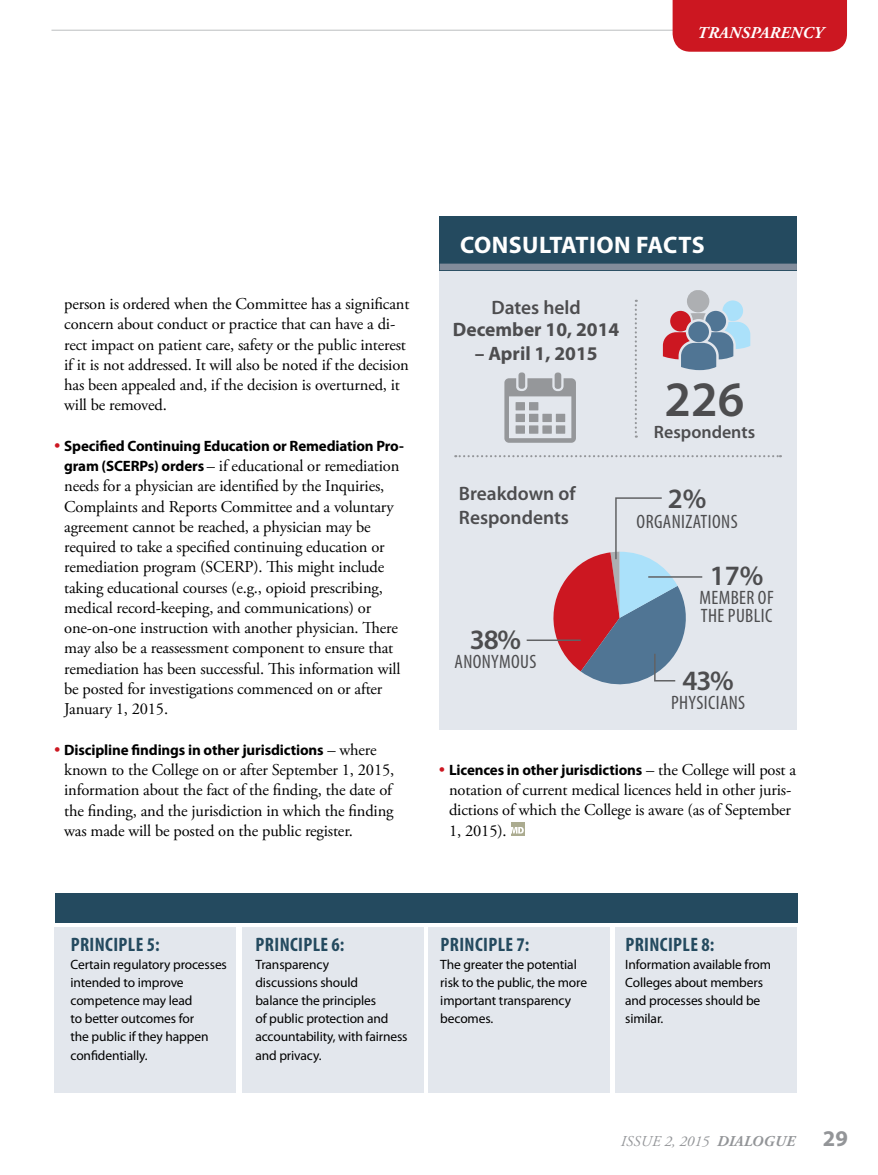
<style>
.page{position:relative;width:878px;height:1175px;background:#fff}
.page>*{position:absolute;margin:0;border:0;box-sizing:border-box;transform-origin:0 0}
.t1{font:600 49.65px "Myriad Pro";color:#4d4d4f}
.t2{font:600 28.05px "Myriad Pro";color:#4d4d4f}
.t3{font:700 24px "Myriad Pro";letter-spacing:.02em;color:#fff}
.t4{font:condensed 19.5px/17.7px "Myriad Pro";letter-spacing:.02em;color:#4d4d4f}
.t5{font:700 condensed 19.5px "Myriad Pro";letter-spacing:.02em;color:#244a5f}
.t6{font:600 19.5px/23.7px "Myriad Pro";color:#4d4d4f}
.t7{font:700 19.5px "Myriad Pro";color:#4d4d4f}
.t8{font:600 17.85px "Myriad Pro";color:#4d4d4f}
.t9{font:16.5px/20.2px "Adobe Garamond Pro";letter-spacing:-.01em;color:#000}
.t10{font:italic 700 16.5px "Adobe Garamond Pro";letter-spacing:.015em;color:#fff}
.t11{font:700 15px "Myriad Pro";letter-spacing:-.01em;color:#000}
.t12{font:italic 15px "Adobe Garamond Pro";letter-spacing:.015em;color:#939598}
.t13{font:13.5px/18px "Myriad Pro";letter-spacing:-.01em;color:#000}
.s1{font-family:"Adobe Garamond Pro";font-weight:400;font-size:16.5px;color:#cc1721}
.s2{font-family:"Myriad Pro";font-weight:700;font-size:15px}
.s3{font-family:"Adobe Garamond Pro";font-weight:400;font-size:16.5px}
.s4{font-weight:700}
.s5{font-family:"Myriad Pro";font-weight:700;font-style:normal;font-size:22.5px}
</style>
<div class="page">
<hr style="left:51px;top:30px;width:770px;height:1px;background:#bcbec0">
<div style="left:439px;top:216px;width:357px;height:513px;background:#e3e7ed"></div>
<div style="left:439px;top:216px;width:357px;height:54px;background:#244a5f"></div>
<div style="left:54px;top:926px;width:182px;height:166px;background:#e3e7ed"></div>
<div style="left:242px;top:926px;width:181px;height:166px;background:#e3e7ed"></div>
<div style="left:428px;top:926px;width:182px;height:166px;background:#e3e7ed"></div>
<div style="left:615px;top:926px;width:181px;height:166px;background:#e3e7ed"></div>
<div style="left:672px;top:0;width:175px;height:52px;background:#cc1721"></div>
<div style="left:55px;top:893px;width:742px;height:29px;background:#244a5f"></div>
<svg style="left:511px;top:822px;width:13px;height:13px"></svg>
<svg style="left:511px;top:827px;width:12px;height:6px"></svg>
<div style="left:439px;top:264px;width:357px;height:6px;background:#828c9b"></div>
<svg style="left:663px;top:290px;width:87px;height:80px"></svg>
<div style="left:688px;top:321px;width:21px;height:21px;background:#507594;border-radius:50%"></div>
<div style="left:554px;top:372px;width:7px;height:17px;background:#95979a;border-radius:3px"></div>
<div style="left:518px;top:372px;width:7px;height:17px;background:#95979a;border-radius:3px"></div>
<svg style="left:504px;top:378px;width:72px;height:65px"></svg>
<div style="left:529px;top:402px;width:9px;height:8px;background:#95979a"></div>
<div style="left:515px;top:402px;width:10px;height:8px;background:#95979a"></div>
<div style="left:556px;top:414px;width:9px;height:8px;background:#95979a"></div>
<div style="left:542px;top:414px;width:10px;height:8px;background:#95979a"></div>
<div style="left:529px;top:414px;width:9px;height:8px;background:#95979a"></div>
<div style="left:515px;top:414px;width:10px;height:8px;background:#95979a"></div>
<div style="left:556px;top:425px;width:9px;height:9px;background:#95979a"></div>
<div style="left:542px;top:425px;width:10px;height:9px;background:#95979a"></div>
<div style="left:529px;top:425px;width:9px;height:9px;background:#95979a"></div>
<div style="left:515px;top:425px;width:10px;height:9px;background:#95979a"></div>
<svg style="left:455px;top:455px;width:326px;height:2px"></svg>
<svg style="left:634px;top:300px;width:3px;height:137px"></svg>
<hr style="left:648px;top:576px;width:54px;height:1px;background:#616264">
<svg style="left:553px;top:497px;width:142px;height:188px"></svg>
<hr style="left:526px;top:639px;width:54px;height:2px;background:#616264">
<p class="t10" style="left:697px;top:23px;width:44px">TRANSPAREN</p>
<p class="t10" style="left:802px;top:23px;width:22px">CY</p>
<h3 class="t3" style="left:460px;top:229px;width:191px">Consultation facts</h3>
<p class="t9" style="left:64px;top:294px;width:347px">person is ordered when the Committee has a significant concern about conduct or practice that can have a di&shy;rect impact on patient care, safety or the public interest if it is not addressed. It will also be noted if the decision has been appealed and, if the decision is overturned, it will be removed.</p>
<p class="t11" style="left:54px;top:436px;width:351px"><span class="s1">•</span> Specified Continuing Education or Remediation Pro-</p>
<p class="t9" style="left:64px;top:456px;width:338px"><span class="s2">gram (SCERPs) orders</span> – if educational or remediation needs for a physician are identified by the Inquiries, Complaints and Reports Committee and a voluntary agreement cannot be reached, a physician may be required to take a specified continuing education or remediation program (SCERP). This might include taking educational courses (e.g., opioid prescribing, medical record-keeping, and communications) or one-on-one instruction with another physician. There may also be a reassessment component to ensure that remediation has been successful. This information will be posted for investigations commenced on or after January 1, 2015.</p>
<p class="t11" style="left:54px;top:740px;width:324px"><span class="s1">•</span> Discipline findings in other jurisdictions <span class="s3">– where</span></p>
<p class="t9" style="left:64px;top:760px;width:331px">known to the College on or after September 1, 2015, information about the fact of the finding, the date of the finding, and the jurisdiction in which the finding was made will be posted on the public register.</p>
<p class="t11" style="left:439px;top:760px;width:359px"><span class="s1">•</span> Licences in other jurisdictions <span class="s3">– the College will post a</span></p>
<p class="t6" style="left:491px;top:295px;width:91px">Dates held</p>
<p class="t7" style="left:453px;top:317px;width:168px">December 10, 2014</p>
<p class="t7" style="left:474px;top:340px;width:124px">– April 1, 2015</p>
<h1 class="t1" style="left:664px;top:367px;width:81px">226</h1>
<p class="t8" style="left:654px;top:420px;width:103px">Respondents</p>
<p class="t6" style="left:459px;top:481px;width:118px">Breakdown of<br>Respondents</p>
<h2 class="t2" style="left:667px;top:481px;width:40px">2%</h2>
<p class="t4" style="left:636px;top:512px;width:103px">ORGANIZATIONS</p>
<h2 class="t2" style="left:709px;top:557px;width:55px">17%</h2>
<p class="t4" style="left:699px;top:588px;width:76px">MEMBER OF<br>THE PUBLIC</p>
<h2 class="t2" style="left:470px;top:621px;width:53px">38%</h2>
<p class="t4" style="left:454px;top:652px;width:83px">ANONYMOUS</p>
<h2 class="t2" style="left:682px;top:662px;width:53px">43%</h2>
<p class="t4" style="left:671px;top:694px;width:76px">PHYSICIANS</p>
<p class="t9" style="left:449px;top:780px;width:344px;text-align:justify">notation of current medical licences held in other juris&shy;dictions of which the College is aware (as of September 1, 2015).</p>
<p class="t5" style="left:71px;top:932px;width:90px">PRINCIPLE 5:</p>
<p class="t13" style="left:70px;top:955px;width:158px">Certain regulatory processes intended to improve competence may lead<br>to better outcomes for<br>the public if they happen</p>
<p class="t13" style="left:70px;top:1046px;width:79px">confidentially.</p>
<p class="t5" style="left:255px;top:932px;width:90px">PRINCIPLE 6:</p>
<p class="t13" style="left:255px;top:955px;width:154px">Transparency<br>discussions should<br>balance the principles<br>of public protection and accountability, with fairness</p>
<p class="t13" style="left:255px;top:1046px;width:68px">and privacy.</p>
<p class="t5" style="left:440px;top:932px;width:90px">PRINCIPLE 7:</p>
<p class="t13" style="left:440px;top:955px;width:148px">The greater the potential risk to the public, the more important transparency becomes.</p>
<p class="t5" style="left:625px;top:932px;width:90px">PRINCIPLE 8:</p>
<p class="t13" style="left:625px;top:955px;width:147px">Information available from<br>Colleges about members and processes should be similar.</p>
<p class="t12" style="left:621px;top:1132px;width:228px">ISSUE 2, 2015 <span class="s4">DIALOGUE</span> <span class="s5">29</span></p>
</div>
